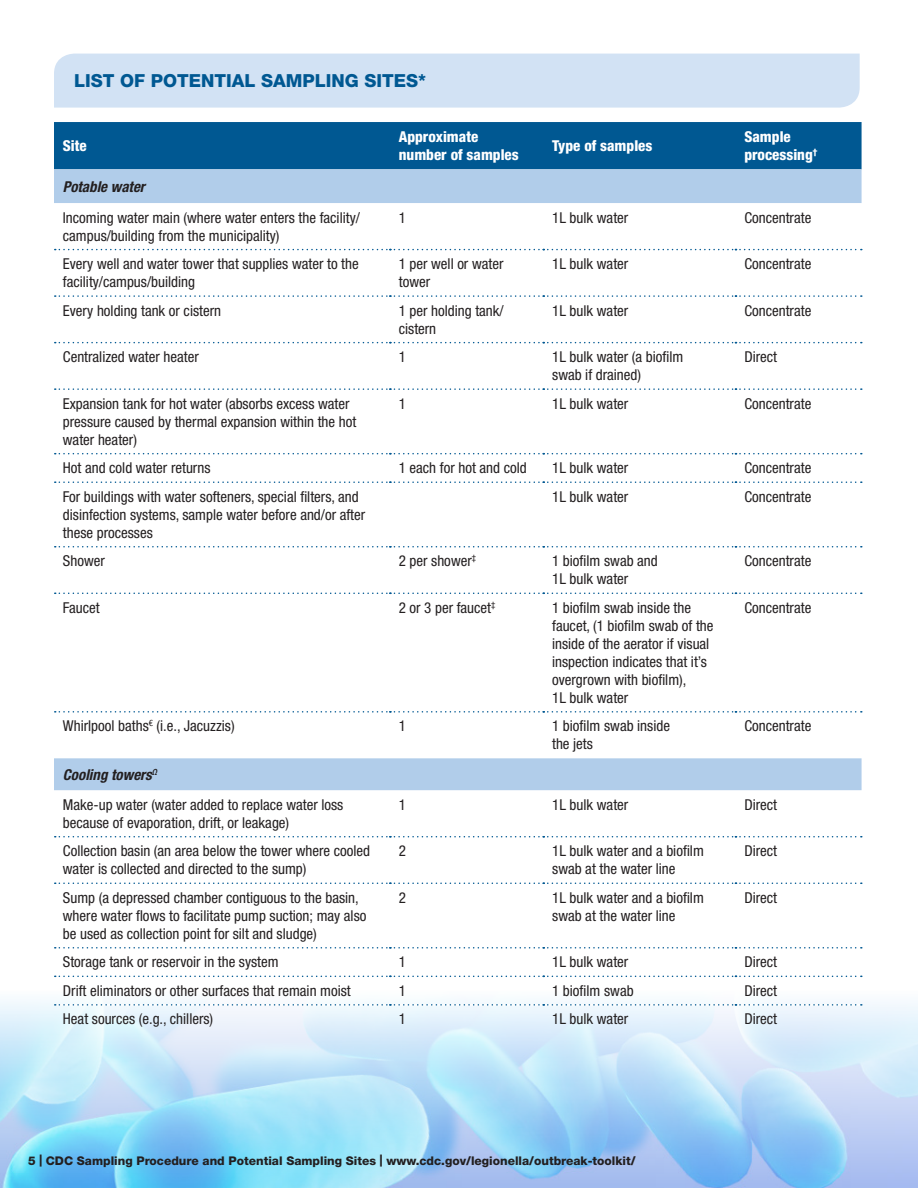
<style>
.page{position:relative;width:918px;height:1188px;background:#fff}
.page>*{position:absolute;margin:0;border:0;box-sizing:border-box;transform-origin:0 0}
.t1{font:800 18px "Helvetica Neue LT Std";color:#005892}
.body{font:condensed 15px/18px "Helvetica Neue LT Std";color:#231f20}
.body-2{font:800 condensed 15px/18px "Helvetica Neue LT Std";color:#fff}
.body-3{font:italic 700 condensed 15px "Helvetica Neue LT Std";color:#231f20}
.t2{font:800 12px "Helvetica Neue LT Std";color:#231f20}
</style>
<div class="page">
<img style="left:0;top:975px;width:918px;height:213px">
<div style="left:54px;top:54px;width:806px;height:54px;background:#d2e2f4"></div>
<div style="left:54px;top:122px;width:808px;height:47px;background:#005892"></div>
<svg style="left:54px;top:169px;width:808px;height:621px"></svg>
<svg style="left:55px;top:249px;width:807px;height:1px"></svg>
<svg style="left:55px;top:295px;width:807px;height:2px"></svg>
<svg style="left:55px;top:342px;width:807px;height:1px"></svg>
<svg style="left:55px;top:388px;width:807px;height:2px"></svg>
<svg style="left:55px;top:453px;width:807px;height:1px"></svg>
<svg style="left:55px;top:481px;width:807px;height:2px"></svg>
<svg style="left:55px;top:546px;width:807px;height:2px"></svg>
<svg style="left:55px;top:593px;width:807px;height:1px"></svg>
<svg style="left:55px;top:711px;width:807px;height:2px"></svg>
<svg style="left:55px;top:836px;width:807px;height:1px"></svg>
<svg style="left:55px;top:883px;width:807px;height:1px"></svg>
<svg style="left:55px;top:947px;width:807px;height:2px"></svg>
<svg style="left:55px;top:976px;width:807px;height:1px"></svg>
<svg style="left:55px;top:1004px;width:807px;height:2px"></svg>
<h2 class="t1" style="left:74px;top:70px;width:354px">LIST OF POTENTIAL SAMPLING SITES*</h2>
<p class="body-2" style="left:63px;top:136px;width:25px">Site</p>
<p class="body-2" style="left:399px;top:127px;width:122px">Approximate number of samples</p>
<p class="body-2" style="left:552px;top:136px;width:102px">Type of samples</p>
<p class="body-2" style="left:744px;top:127px;width:74px">Sample processing<sup>†</sup></p>
<p class="body-3" style="left:63px;top:177px;width:84px">Potable water</p>
<p class="body" style="left:63px;top:208px;width:299px">Incoming water main (where water enters the facility/ campus/building from the municipality)</p>
<p class="body" style="left:399px;top:208px;width:9px">1</p>
<p class="body" style="left:552px;top:208px;width:78px">1L bulk water</p>
<p class="body" style="left:744px;top:208px;width:69px">Concentrate</p>
<p class="body" style="left:63px;top:255px;width:297px">Every well and water tower that supplies water to the facility/campus/building</p>
<p class="body" style="left:399px;top:255px;width:106px">1 per well or water tower</p>
<p class="body" style="left:552px;top:255px;width:78px">1L bulk water</p>
<p class="body" style="left:744px;top:255px;width:69px">Concentrate</p>
<p class="body" style="left:63px;top:301px;width:160px">Every holding tank or cistern</p>
<p class="body" style="left:399px;top:301px;width:106px">1 per holding tank/ cistern</p>
<p class="body" style="left:552px;top:301px;width:78px">1L bulk water</p>
<p class="body" style="left:744px;top:301px;width:69px">Concentrate</p>
<p class="body" style="left:63px;top:348px;width:138px">Centralized water heater</p>
<p class="body" style="left:399px;top:348px;width:9px">1</p>
<p class="body" style="left:552px;top:348px;width:133px">1L bulk water (a biofilm swab if drained)</p>
<p class="body" style="left:744px;top:348px;width:34px">Direct</p>
<p class="body" style="left:63px;top:394px;width:295px">Expansion tank for hot water (absorbs excess water pressure caused by thermal expansion within the hot water heater)</p>
<p class="body" style="left:399px;top:394px;width:9px">1</p>
<p class="body" style="left:552px;top:394px;width:78px">1L bulk water</p>
<p class="body" style="left:744px;top:394px;width:69px">Concentrate</p>
<p class="body" style="left:63px;top:459px;width:149px">Hot and cold water returns</p>
<p class="body" style="left:399px;top:459px;width:129px">1 each for hot and cold</p>
<p class="body" style="left:552px;top:459px;width:78px">1L bulk water</p>
<p class="body" style="left:744px;top:459px;width:69px">Concentrate</p>
<p class="body" style="left:63px;top:487px;width:304px">For buildings with water softeners, special filters, and disinfection systems, sample water before and/or after these processes</p>
<p class="body" style="left:552px;top:487px;width:78px">1L bulk water</p>
<p class="body" style="left:744px;top:487px;width:69px">Concentrate</p>
<p class="body" style="left:63px;top:552px;width:44px">Shower</p>
<p class="body" style="left:399px;top:552px;width:79px">2 per shower<sup>‡</sup></p>
<p class="body" style="left:552px;top:552px;width:107px">1 biofilm swab and<br>1L bulk water</p>
<p class="body" style="left:744px;top:552px;width:69px">Concentrate</p>
<p class="body" style="left:63px;top:599px;width:38px">Faucet</p>
<p class="body" style="left:399px;top:599px;width:98px">2 or 3 per faucet<sup>‡</sup></p>
<p class="body" style="left:552px;top:599px;width:163px">1 biofilm swab inside the faucet, (1 biofilm swab of the inside of the aerator if visual inspection indicates that it’s overgrown with biofilm),<br>1L bulk water</p>
<p class="body" style="left:744px;top:599px;width:69px">Concentrate</p>
<p class="body" style="left:63px;top:717px;width:173px">Whirlpool baths<sup>€</sup> (i.e., Jacuzzis)</p>
<p class="body" style="left:399px;top:717px;width:9px">1</p>
<p class="body" style="left:552px;top:717px;width:119px">1 biofilm swab inside the jets</p>
<p class="body" style="left:744px;top:717px;width:69px">Concentrate</p>
<p class="body-3" style="left:63px;top:765px;width:96px">Cooling towers<sup>Ω</sup></p>
<p class="body" style="left:63px;top:795px;width:282px">Make-up water (water added to replace water loss because of evaporation, drift, or leakage)</p>
<p class="body" style="left:399px;top:795px;width:9px">1</p>
<p class="body" style="left:552px;top:795px;width:78px">1L bulk water</p>
<p class="body" style="left:744px;top:795px;width:34px">Direct</p>
<p class="body" style="left:63px;top:842px;width:309px">Collection basin (an area below the tower where cooled water is collected and directed to the sump)</p>
<p class="body" style="left:399px;top:842px;width:9px">2</p>
<p class="body" style="left:552px;top:842px;width:153px">1L bulk water and a biofilm swab at the water line</p>
<p class="body" style="left:744px;top:842px;width:34px">Direct</p>
<p class="body" style="left:63px;top:888px;width:305px">Sump (a depressed chamber contiguous to the basin, where water flows to facilitate pump suction; may also be used as collection point for silt and sludge)</p>
<p class="body" style="left:399px;top:888px;width:9px">2</p>
<p class="body" style="left:552px;top:888px;width:153px">1L bulk water and a biofilm swab at the water line</p>
<p class="body" style="left:744px;top:888px;width:34px">Direct</p>
<p class="body" style="left:63px;top:953px;width:217px">Storage tank or reservoir in the system</p>
<p class="body" style="left:399px;top:953px;width:9px">1</p>
<p class="body" style="left:552px;top:953px;width:78px">1L bulk water</p>
<p class="body" style="left:744px;top:953px;width:34px">Direct</p>
<p class="body" style="left:63px;top:982px;width:289px">Drift eliminators or other surfaces that remain moist</p>
<p class="body" style="left:399px;top:982px;width:9px">1</p>
<p class="body" style="left:552px;top:982px;width:83px">1 biofilm swab</p>
<p class="body" style="left:744px;top:982px;width:34px">Direct</p>
<p class="body" style="left:63px;top:1010px;width:152px">Heat sources (e.g., chillers)</p>
<p class="body" style="left:399px;top:1010px;width:9px">1</p>
<p class="body" style="left:552px;top:1010px;width:78px">1L bulk water</p>
<p class="body" style="left:744px;top:1010px;width:34px">Direct</p>
<p class="t2" style="left:28px;top:1154px;width:609px">5 | CDC Sampling Procedure and Potential Sampling Sites | www.cdc.gov/legionella/outbreak-toolkit/</p>
</div>
